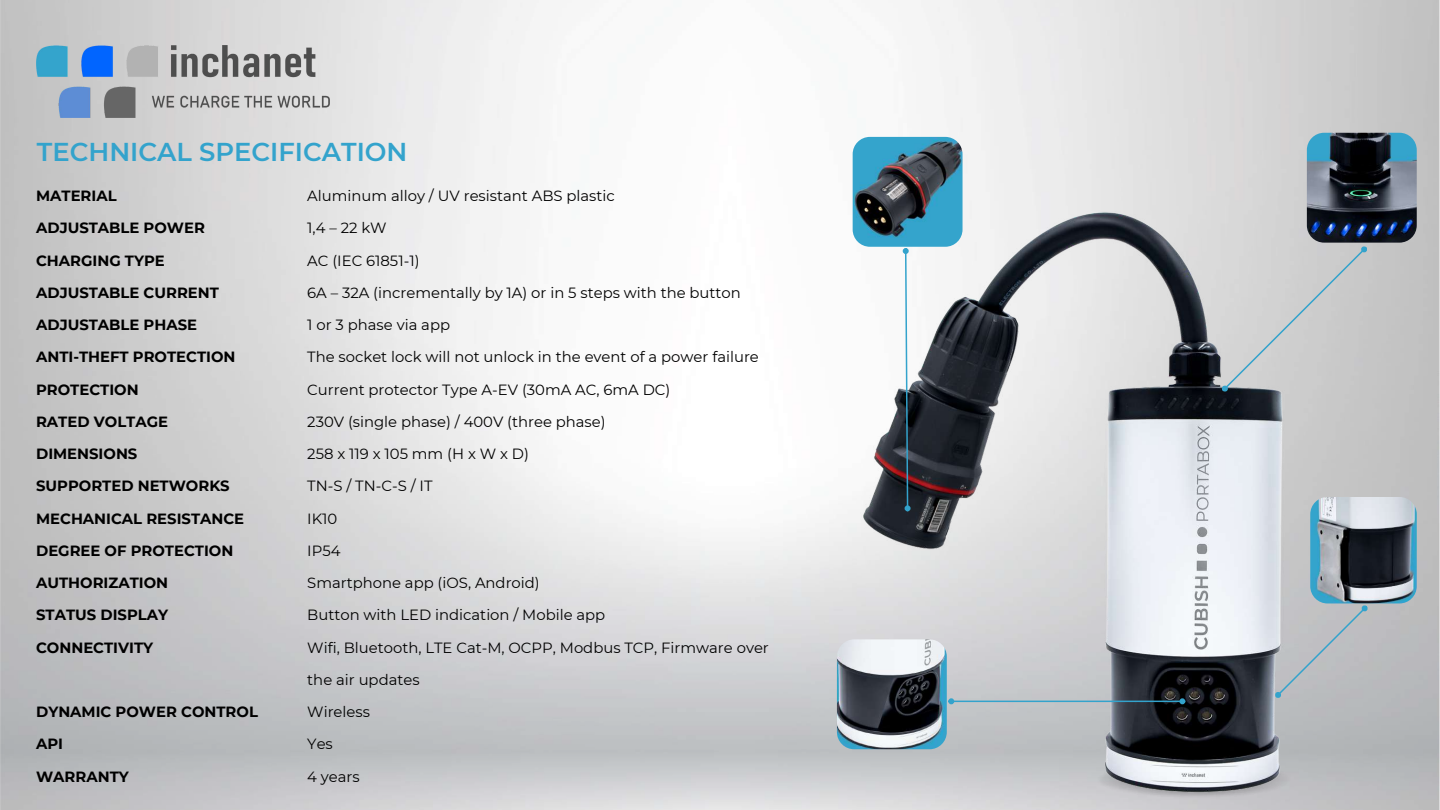
<style>
.page{position:relative;width:1440px;height:810px;background:#fff}
.page>*{position:absolute;margin:0;border:0;box-sizing:border-box;transform-origin:0 0}
.t1{font:600 25.8px "Montserrat";color:#33a3cc}
.t2{font:14.8px/32.2px "Montserrat";color:#000}
.t3{font:700 14.8px/32.2px "Montserrat";color:#000}
</style>
<div class="page">
<img style="left:0;top:0;width:1440px;height:810px">
<img style="left:36px;top:45px;width:293px;height:72px">
<img style="left:853px;top:193px;width:454px;height:617px">
<img style="left:1310px;top:497px;width:107px;height:106px;border-radius:17px">
<svg style="left:903px;top:248px;width:8px;height:263px"></svg>
<svg style="left:1220px;top:244px;width:149px;height:150px;background:#c9cbcc"></svg>
<svg style="left:1273px;top:603px;width:97px;height:97px;background:#babec2"></svg>
<hr style="left:954px;top:701px;width:225px;height:1px;background:#33a3cc">
<svg style="left:948px;top:698px;width:6px;height:6px"></svg>
<svg style="left:1179px;top:698px;width:6px;height:6px"></svg>
<img style="left:1307px;top:133px;width:110px;height:110px;border-radius:17px">
<img style="left:853px;top:137px;width:110px;height:109px;border-radius:17px">
<img style="left:837px;top:639px;width:110px;height:110px;border-radius:17px">
<h1 class="t1" style="left:37px;top:136px;width:372px">TECHNICAL SPECIFICATION</h1>
<p class="t2" style="left:307px;top:180px;width:463px">Aluminum alloy / UV resistant ABS plastic<br>1,4 – 22 kW<br>AC (IEC 61851-1)<br>6A – 32A (incrementally by 1A) or in 5 steps with the button<br>1 or 3 phase via app<br>The socket lock will not unlock in the event of a power failure<br>Current protector Type A-EV (30mA AC, 6mA DC)<br>230V (single phase) / 400V (three phase)<br>258x119x105mm(HxWxD)<br>TN-S / TN-C-S / IT<br>IK10<br>IP54<br>Smartphone app (iOS, Android)<br>Button with LED indication / Mobile app<br>Wifi, Bluetooth, LTE Cat-M, OCPP, Modbus TCP, Firmware over the air updates<br>Wireless<br>Yes<br>4 years</p>
<p class="t3" style="left:36px;top:180px;width:210px">MATERIAL<br>ADJUSTABLE POWER<br>CHARGING TYPE<br>ADJUSTABLE CURRENT<br>ADJUSTABLE PHASE<br>ANTI-THEFT PROTECTION<br>PROTECTION<br>RATED VOLTAGE<br>DIMENSIONS<br>SUPPORTED NETWORKS<br>MECHANICAL RESISTANCE<br>DEGREE OF PROTECTION<br>AUTHORIZATION<br>STATUS DISPLAY<br>CONNECTIVITY</p>
<p class="t3" style="left:36px;top:696px;width:223px">DYNAMIC POWER CONTROL<br>API<br>WARRANTY</p>
</div>
